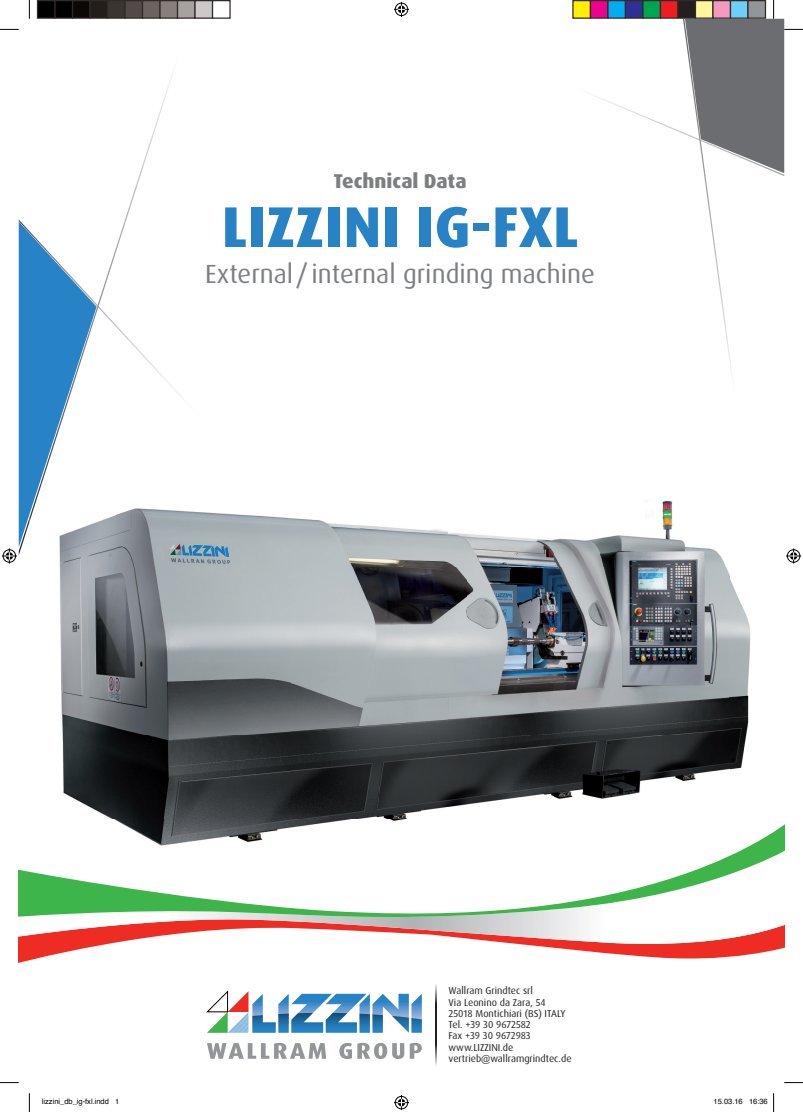
<style>
.page{position:relative;width:803px;height:1112px;background:#fff}
.page>*{position:absolute;margin:0;border:0;box-sizing:border-box;transform-origin:0 0}
.t1{font:800 57.5px "Dax OT";letter-spacing:.01em;color:#2783c5}
.t2{font:26.25px "Dax OT";color:#7c7e81}
.t3{font:800 20px "Dax OT";color:#7c7e81}
.t4{font:10px/11.2px "Dax OT";color:#231f20}
.t5{font:7.5px "Helvetica";color:#000}
</style>
<div class="page">
<img style="left:59px;top:500px;width:691px;height:311px">
<img style="left:99px;top:73px;width:92px;height:482px">
<img style="left:19px;top:219px;width:172px;height:246px">
<img style="left:704px;top:176px;width:28px;height:198px">
<img style="left:746px;top:500px;width:5px;height:160px">
<svg style="left:19px;top:948px;width:764px;height:15px"></svg>
<svg style="left:19px;top:930px;width:765px;height:18px"></svg>
<svg style="left:19px;top:811px;width:765px;height:119px"></svg>
<svg style="left:207px;top:1042px;width:215px;height:16px"></svg>
<svg style="left:207px;top:990px;width:215px;height:42px"></svg>
<img style="left:435px;top:984px;width:1px;height:81px">
<svg style="left:0;top:29px;width:19px;height:1px"></svg>
<svg style="left:0;top:1082px;width:19px;height:1px"></svg>
<svg style="left:784px;top:1082px;width:19px;height:1px"></svg>
<svg style="left:29px;top:0;width:1px;height:19px"></svg>
<svg style="left:29px;top:1093px;width:1px;height:18px"></svg>
<svg style="left:685px;top:0;width:118px;height:173px"></svg>
<svg style="left:394px;top:2px;width:15px;height:15px"></svg>
<svg style="left:394px;top:1095px;width:15px;height:14px"></svg>
<svg style="left:2px;top:221px;width:97px;height:342px"></svg>
<svg style="left:786px;top:548px;width:15px;height:15px"></svg>
<div style="left:38px;top:1px;width:17px;height:17px;background:#000"></div>
<div style="left:37px;top:0;width:19px;height:19px;border:1px solid #302a28"></div>
<div style="left:55px;top:1px;width:18px;height:17px;background:#000"></div>
<div style="left:54px;top:0;width:19px;height:19px;border:1px solid #302a28"></div>
<div style="left:73px;top:1px;width:17px;height:17px;background:#0c0806"></div>
<div style="left:72px;top:0;width:19px;height:19px;border:1px solid #302a28"></div>
<div style="left:90px;top:1px;width:18px;height:17px;background:#241e1b"></div>
<div style="left:89px;top:0;width:19px;height:19px;border:1px solid #302a28"></div>
<div style="left:108px;top:1px;width:17px;height:17px;background:#3b3532"></div>
<div style="left:107px;top:0;width:19px;height:19px;border:1px solid #302a28"></div>
<div style="left:125px;top:1px;width:18px;height:17px;background:#524a47"></div>
<div style="left:124px;top:0;width:19px;height:19px;border:1px solid #302a28"></div>
<div style="left:143px;top:1px;width:17px;height:17px;background:#6b6360"></div>
<div style="left:142px;top:0;width:19px;height:19px;border:1px solid #302a28"></div>
<div style="left:160px;top:1px;width:18px;height:17px;background:#867f7c"></div>
<div style="left:159px;top:0;width:19px;height:19px;border:1px solid #302a28"></div>
<div style="left:178px;top:1px;width:17px;height:17px;background:#a7a2a0"></div>
<div style="left:177px;top:0;width:19px;height:19px;border:1px solid #302a28"></div>
<div style="left:195px;top:1px;width:18px;height:17px;background:#cdc9c8"></div>
<div style="left:194px;top:0;width:19px;height:19px;border:1px solid #302a28"></div>
<div style="left:212px;top:0;width:19px;height:19px;border:1px solid #302a28"></div>
<div style="left:573px;top:1px;width:17px;height:17px;background:#fff101"></div>
<div style="left:572px;top:0;width:19px;height:19px;border:1px solid #302a28"></div>
<div style="left:590px;top:1px;width:18px;height:17px;background:#ed028c"></div>
<div style="left:590px;top:0;width:18px;height:19px;border:1px solid #302a28"></div>
<div style="left:608px;top:1px;width:17px;height:17px;background:#00aeef"></div>
<div style="left:607px;top:0;width:19px;height:19px;border:1px solid #302a28"></div>
<div style="left:625px;top:1px;width:18px;height:17px;background:#2e3092"></div>
<div style="left:625px;top:0;width:18px;height:19px;border:1px solid #302a28"></div>
<div style="left:643px;top:1px;width:17px;height:17px;background:#00a54f"></div>
<div style="left:642px;top:0;width:19px;height:19px;border:1px solid #302a28"></div>
<div style="left:660px;top:1px;width:18px;height:17px;background:#ee1d23"></div>
<div style="left:660px;top:0;width:18px;height:19px;border:1px solid #302a28"></div>
<div style="left:678px;top:1px;width:17px;height:17px;background:#231f20"></div>
<div style="left:677px;top:0;width:19px;height:19px;border:1px solid #302a28"></div>
<div style="left:695px;top:1px;width:18px;height:17px;background:#fff79a"></div>
<div style="left:695px;top:0;width:18px;height:19px;border:1px solid #302a28"></div>
<div style="left:713px;top:1px;width:17px;height:17px;background:#f499c2"></div>
<div style="left:712px;top:0;width:19px;height:19px;border:1px solid #302a28"></div>
<div style="left:730px;top:1px;width:18px;height:17px;background:#6bcff6"></div>
<div style="left:730px;top:0;width:18px;height:19px;border:1px solid #302a28"></div>
<div style="left:748px;top:1px;width:17px;height:17px;background:#939598"></div>
<div style="left:747px;top:0;width:19px;height:19px;border:1px solid #302a28"></div>
<svg style="left:773px;top:1093px;width:1px;height:18px"></svg>
<h3 class="t3" style="left:334px;top:168px;width:135px">Technical Data</h3>
<h1 class="t1" style="left:222px;top:190px;width:358px">LIZZINI IG-FXL</h1>
<h2 class="t2" style="left:205px;top:257px;width:391px">External / internal grinding machine</h2>
<p class="t4" style="left:448px;top:985px;width:124px">Wallram Grindtec srl<br>Via Leonino da Zara, 54<br>25018 Montichiari (BS) ITALY<br>Tel. +39 30 9672582<br>Fax +39 30 9672983 www.LIZZINI.de vertrieb@wallramgrindtec.de</p>
<p class="t5" style="left:42px;top:1095px;width:79px">lizzini_db_ig-fxl.indd 1</p>
<p class="t5" style="left:713px;top:1095px;width:56px">15.03.16 16:36</p>
</div>
